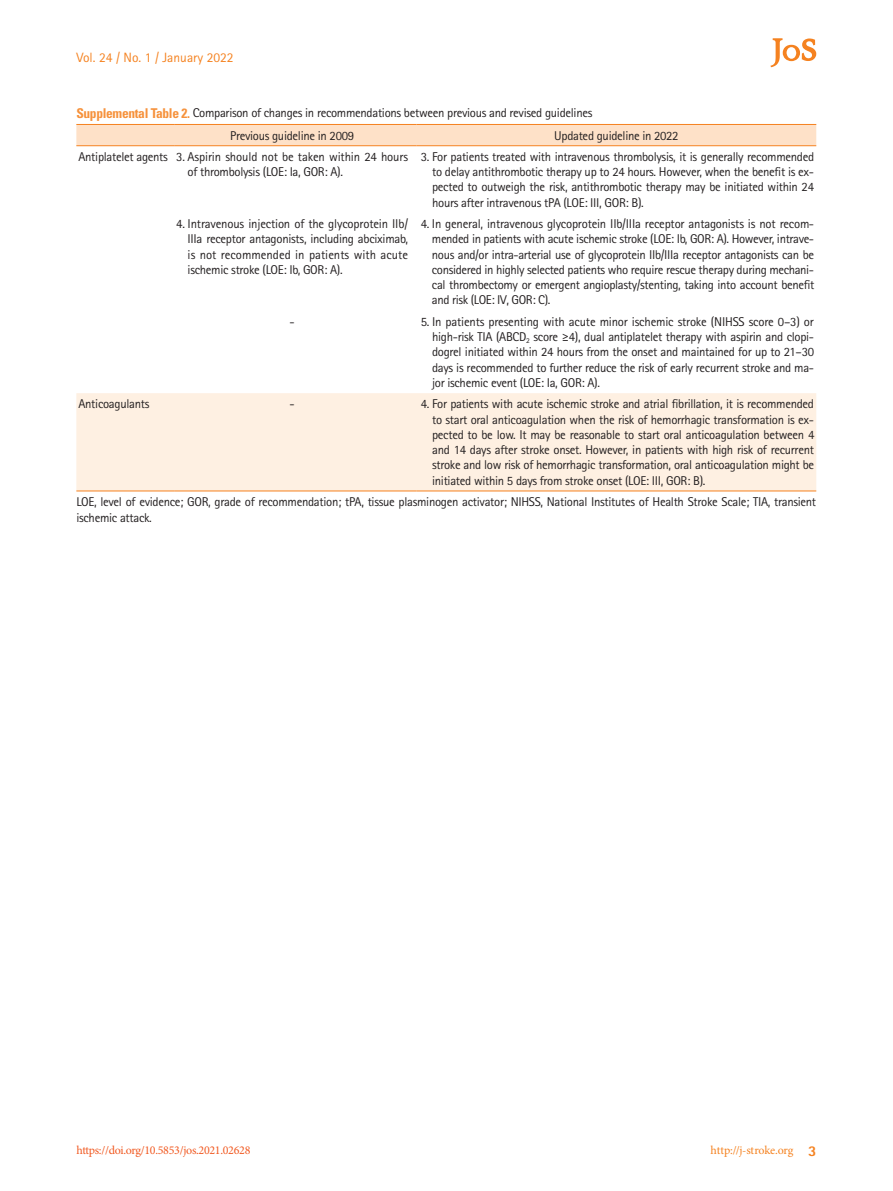
<style>
.page{position:relative;width:893px;height:1191px;background:#fff}
.page>*{position:absolute;margin:0;border:0;box-sizing:border-box;transform-origin:0 0}
.t1{font:13.5px "Rotis Sans Serif Std";color:#f58220}
.테이블본문{font:12.75px/15.3px "Rotis Sans Serif Std";letter-spacing:-.025em;color:#231f20;text-align:justify}
.테이블_설명{font:12.75px/15.3px "Rotis Sans Serif Std";letter-spacing:-.025em;color:#231f20}
.테이블_제목{font:12.75px "Rotis Sans Serif Std";letter-spacing:-.025em;color:#231f20}
.t2{font:12px "Minion Pro";letter-spacing:-.025em;color:#f15921}
.t3{font:12px "Minion Pro";letter-spacing:-.015em;color:#f58220}
.s1{font-family:"Univers LT Std";font-weight:700;font-stretch:condensed;font-size:13.5px;color:#f6923c}
.s2{font-family:"Rotis Sans Serif Std";font-weight:800;font-size:15px}
</style>
<div class="page">
<svg style="left:770px;top:38px;width:46px;height:29px"></svg>
<div style="left:76px;top:125px;width:740px;height:20px;background:#fee1c8"></div>
<div style="left:76px;top:393px;width:740px;height:97px;background:#fef0e2"></div>
<hr style="left:76px;top:490px;width:98px;height:1px;background:#f58220">
<hr style="left:174px;top:490px;width:243px;height:1px;background:#f58220">
<hr style="left:417px;top:490px;width:399px;height:1px;background:#f58220">
<hr style="left:76px;top:124px;width:98px;height:1px;background:#f58220">
<hr style="left:174px;top:124px;width:243px;height:1px;background:#f58220">
<hr style="left:417px;top:124px;width:399px;height:1px;background:#f58220">
<hr style="left:76px;top:145px;width:98px;height:1px;background:#f58220">
<hr style="left:174px;top:145px;width:243px;height:1px;background:#f58220">
<hr style="left:417px;top:145px;width:399px;height:1px;background:#f58220">
<p class="t1" style="left:77px;top:50px;width:158px">Vol. 24 / No. 1 / January 2022</p>
<p class="테이블_제목" style="left:76px;top:106px;width:518px"><span class="s1">Supplemental Table 2.</span> Comparison of changes in recommendations between previous and revised guidelines</p>
<p class="테이블본문" style="left:230px;top:127px;width:125px">Previous guideline in 2009</p>
<p class="테이블본문" style="left:554px;top:127px;width:126px">Updated guideline in 2022</p>
<p class="테이블본문" style="left:78px;top:149px;width:91px">Antiplatelet agents</p>
<p class="테이블본문" style="left:188px;top:149px;width:222px;text-indent:-11px">3. Aspirin should not be taken within 24 hours of thrombolysis (LOE: Ia, GOR: A).</p>
<p class="테이블본문" style="left:432px;top:149px;width:383px;text-indent:-11px">3. For patients treated with intravenous thrombolysis, it is generally recommended to delay antithrombotic therapy up to 24 hours. However, when the benefit is ex&shy;pected to outweigh the risk, antithrombotic therapy may be initiated within 24 hours after intravenous tPA (LOE: III, GOR: B).</p>
<p class="테이블본문" style="left:188px;top:216px;width:222px;text-indent:-11px">4. Intravenous injection of the glycoprotein IIb/ IIIa receptor antagonists, including abciximab, is not recommended in patients with acute ischemic stroke (LOE: Ib, GOR: A).</p>
<p class="테이블본문" style="left:432px;top:216px;width:384px;text-indent:-11px">4. In general, intravenous glycoprotein IIb/IIIa receptor antagonists is not recom&shy;mended in patients with acute ischemic stroke (LOE: Ib, GOR: A). However, intrave&shy;nous and/or intra-arterial use of glycoprotein IIb/IIIa receptor antagonists can be considered in highly selected patients who require rescue therapy during mechani&shy;cal thrombectomy or emergent angioplasty/stenting, taking into account benefit and risk (LOE: IV, GOR: C).</p>
<p class="테이블본문" style="left:290px;top:314px;width:7px">-</p>
<p class="테이블본문" style="left:432px;top:314px;width:383px;text-indent:-11px">5. In patients presenting with acute minor ischemic stroke (NIHSS score 0–3) or high-risk TIA (ABCD<sub>2</sub> score ≥4), dual antiplatelet therapy with aspirin and clopi&shy;dogrel initiated within 24 hours from the onset and maintained for up to 21–30 days is recommended to further reduce the risk of early recurrent stroke and ma&shy;jor ischemic event (LOE: Ia, GOR: A).</p>
<p class="테이블본문" style="left:78px;top:396px;width:72px">Anticoagulants</p>
<p class="테이블본문" style="left:290px;top:396px;width:7px">-</p>
<p class="테이블본문" style="left:432px;top:396px;width:384px;text-indent:-11px">4. For patients with acute ischemic stroke and atrial fibrillation, it is recommended to start oral anticoagulation when the risk of hemorrhagic transformation is ex&shy;pected to be low. It may be reasonable to start oral anticoagulation between 4 and 14 days after stroke onset. However, in patients with high risk of recurrent stroke and low risk of hemorrhagic transformation, oral anticoagulation might be initiated within 5 days from stroke onset (LOE: III, GOR: B).</p>
<p class="테이블_설명" style="left:76px;top:494px;width:741px">LOE, level of evidence; GOR, grade of recommendation; tPA, tissue plasminogen activator; NIHSS, National Institutes of Health Stroke Scale; TIA, transient ischemic attack.</p>
<p class="t2" style="left:77px;top:1142px;width:175px">https://doi.org/10.5853/jos.2021.02628</p>
<p class="t3" style="left:711px;top:1142px;width:107px">http://j-stroke.org <span class="s2">3</span></p>
</div>
